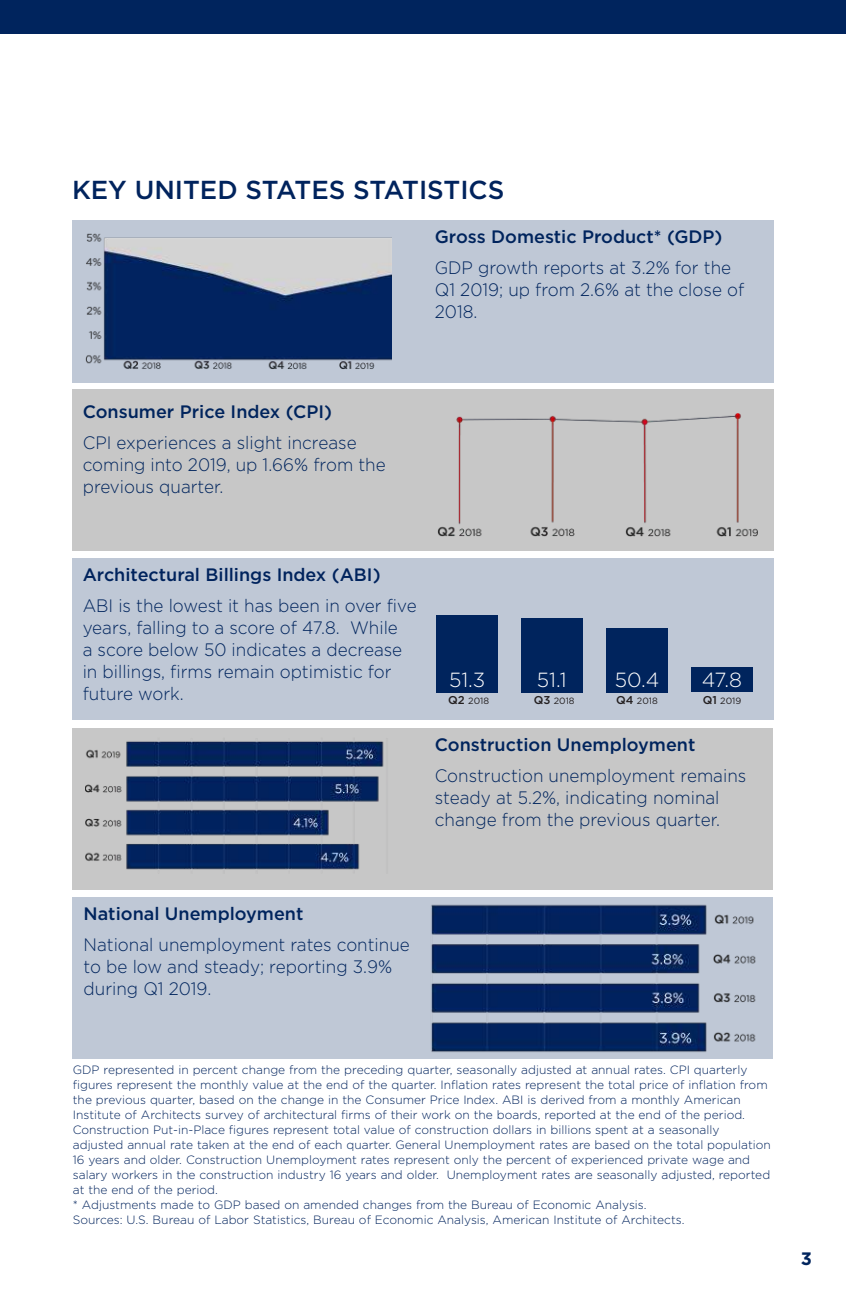
<style>
.page{position:relative;width:846px;height:1296px;background:#fff}
.page>*{position:absolute;margin:0;border:0;box-sizing:border-box;transform-origin:0 0}
.t1{font:500 26px "Gotham";color:#00235d}
.t2{font:300 20.4px "Gotham";color:#fff}
.t3{font:300 18px/22px "Gotham";color:#00245d;scale:.95 1}
.t4{font:500 18px "Gotham";color:#00245d}
.t5{font:500 18px "Gotham";color:#00235d}
.t6{font:700 18px "Gotham";color:#00245d}
.t7{font:300 12px/15px "Gotham";color:#00235d}
.t8{font:9px "Gotham";color:#231f20}
.s1{font-weight:500;font-size:11.4px}
</style>
<div class="page">
<div style="left:72px;top:220px;width:701px;height:162px;background:#bfc8d6"></div>
<img style="left:85px;top:233px;width:307px;height:136px">
<div style="left:72px;top:389px;width:701px;height:162px;background:#c7c7c7"></div>
<img style="left:438px;top:413px;width:319px;height:124px">
<div style="left:72px;top:558px;width:701px;height:162px;background:#bfc8d6"></div>
<div style="left:606px;top:628px;width:62px;height:64px;background:#00245d"></div>
<div style="left:521px;top:618px;width:62px;height:74px;background:#00245d"></div>
<div style="left:437px;top:615px;width:61px;height:77px;background:#00245d"></div>
<div style="left:691px;top:668px;width:62px;height:24px;background:#00245d"></div>
<div style="left:73px;top:897px;width:700px;height:162px;background:#bfc8d6"></div>
<img style="left:431px;top:904px;width:325px;height:148px">
<div style="left:0;top:0;width:846px;height:34px;background:#00245d"></div>
<div style="left:73px;top:728px;width:700px;height:162px;background:#c7c7c7"></div>
<img style="left:85px;top:741px;width:299px;height:129px">
<h1 class="t1" style="left:72px;top:179px;width:434px">KEY UNITED STATES STATISTICS</h1>
<h3 class="t4" style="left:435px;top:229px;width:289px">Gross Domestic Product* (GDP)</h3>
<h3 class="t3" style="left:435px;top:257px;width:327px">GDP growth reports at 3.2% for the<br>Q1 2019; up from 2.6% at the close of<br>2018.</h3>
<h3 class="t4" style="left:83px;top:404px;width:251px">Consumer Price Index (CPI)</h3>
<h3 class="t3" style="left:83px;top:432px;width:320px">CPI experiences a slight increase coming into 2019, up 1.66% from the previous quarter.</h3>
<h3 class="t5" style="left:83px;top:568px;width:299px">Architectural Billings Index (ABI)</h3>
<h3 class="t3" style="left:83px;top:596px;width:353px">ABI is the lowest it has been in over five years, falling to a score of 47.8. While<br>a score below 50 indicates a decrease in billings, firms remain optimistic for future work.</h3>
<h2 class="t2" style="left:449px;top:668px;width:38px">51.3</h2>
<h2 class="t2" style="left:537px;top:668px;width:31px">51.1</h2>
<h2 class="t2" style="left:615px;top:668px;width:46px">50.4</h2>
<h2 class="t2" style="left:702px;top:668px;width:42px">47.8</h2>
<p class="t8" style="left:448px;top:695px;width:42px"><span class="s1">Q2</span> 2018</p>
<p class="t8" style="left:534px;top:695px;width:42px"><span class="s1">Q3</span> 2018</p>
<p class="t8" style="left:616px;top:696px;width:43px"><span class="s1">Q4</span> 2018</p>
<p class="t8" style="left:703px;top:696px;width:40px"><span class="s1">Q1</span> 2019</p>
<h3 class="t4" style="left:435px;top:737px;width:262px">Construction Unemployment</h3>
<h3 class="t3" style="left:435px;top:765px;width:329px">Construction unemployment remains steady at 5.2%, indicating nominal change from the previous quarter.</h3>
<h3 class="t4" style="left:84px;top:906px;width:221px">National Unemployment</h3>
<h3 class="t3" style="left:84px;top:934px;width:345px">National unemployment rates continue to be low and steady; reporting 3.9% during Q1 2019.</h3>
<p class="t7" style="left:73px;top:1063px;width:699px">GDP represented in percent change from the preceding quarter, seasonally adjusted at annual rates. CPI quarterly figures represent the monthly value at the end of the quarter. Inflation rates represent the total price of inflation from the previous quarter, based on the change in the Consumer Price Index. ABI is derived from a monthly American Institute of Architects survey of architectural firms of their work on the boards, reported at the end of the period.<br>Construction Put-in-Place figures represent total value of construction dollars in billions spent at a seasonally adjusted annual rate taken at the end of each quarter. General Unemployment rates are based on the total population 16 years and older. Construction Unemployment rates represent only the percent of experienced private wage and salary workers in the construction industry 16 years and older. Unemployment rates are seasonally adjusted, reported at the end of the period.<br>* Adjustments made to GDP based on amended changes from the Bureau of Economic Analysis.<br>Sources: U.S. Bureau of Labor Statistics, Bureau of Economic Analysis, American Institute of Architects.</p>
<h3 class="t6" style="left:801px;top:1252px;width:13px">3</h3>
</div>
